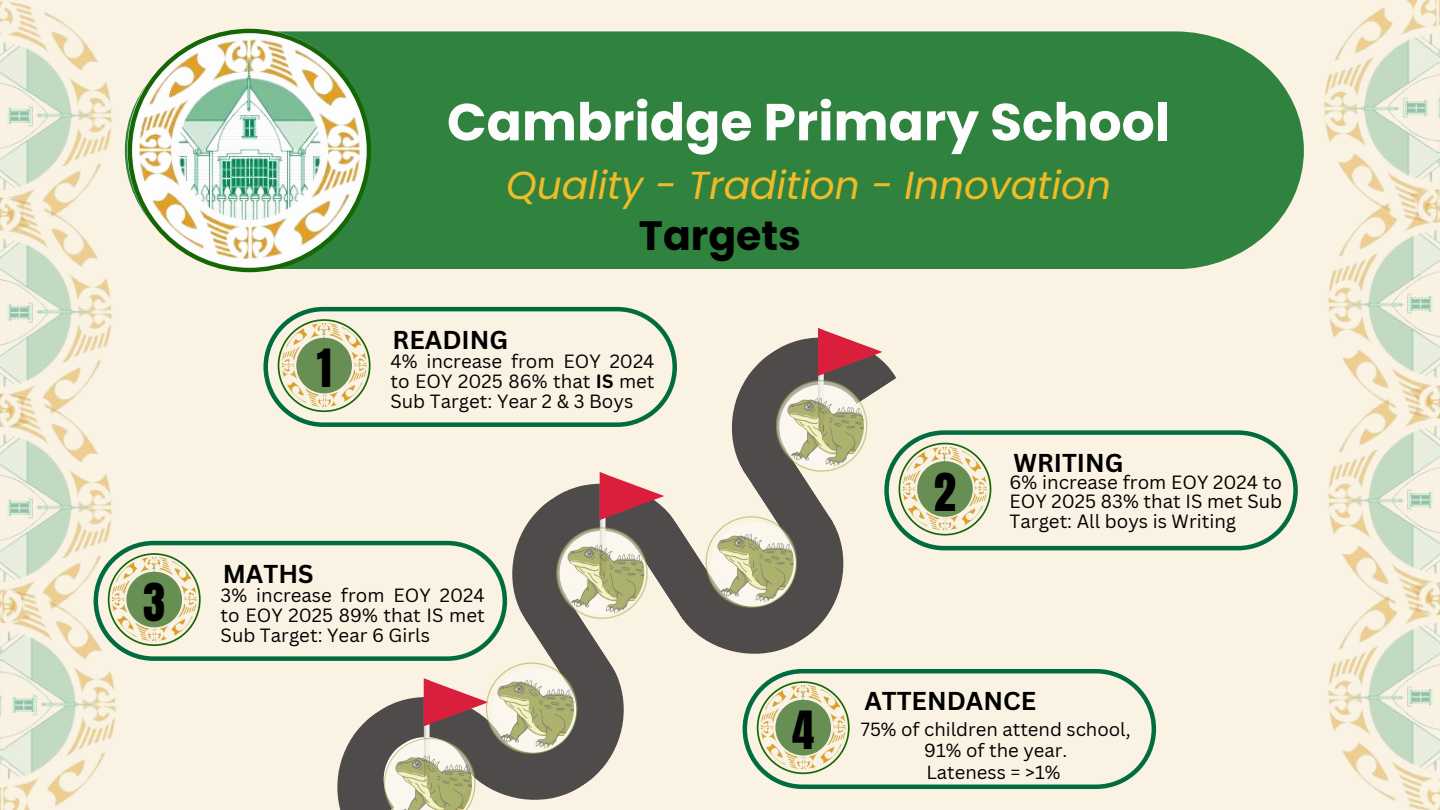
<style>
.page{position:relative;width:1440px;height:810px;background:#faf3e3}
.page>*{position:absolute;margin:0;border:0;box-sizing:border-box;transform-origin:0 0}
.t1{font:700 52px "Poppins";color:#fdfdfd}
.t2{font:44.8px "Anton";color:#000}
.t3{font:700 41px "Poppins";color:#000}
.t4{font:italic 39px "Poppins";color:#f1bb28}
.t5{font:700 25.2px "Canva Sans";color:#000}
.t6{font:18.7px/19.7px "Canva Sans";color:#000;text-align:justify}
.t7{font:18.5px/21.8px "Canva Sans";color:#000;text-align:center}
.s1{font-weight:700}
</style>
<div class="page">
<img style="left:1328px;top:639px;width:112px;height:171px">
<img style="left:1328px;top:443px;width:112px;height:196px">
<img style="left:1328px;top:246px;width:112px;height:197px">
<img style="left:1324px;top:0;width:116px;height:246px">
<img style="left:0;top:1px;width:125px;height:173px">
<img style="left:0;top:174px;width:112px;height:196px">
<img style="left:0;top:370px;width:112px;height:196px">
<img style="left:0;top:566px;width:116px;height:244px">
<div style="left:125px;top:31px;width:1179px;height:238px;background:#30833f"></div>
<img style="left:128px;top:29px;width:243px;height:243px">
<svg style="left:94px;top:541px;width:184px;height:120px"></svg>
<svg style="left:108px;top:553px;width:93px;height:93px"></svg>
<div style="left:126px;top:572px;width:56px;height:55px;background:#678f53;border-radius:50%"></div>
<svg style="left:263px;top:307px;width:390px;height:99px"></svg>
<svg style="left:991px;top:430px;width:307px;height:120px"></svg>
<svg style="left:991px;top:669px;width:165px;height:120px"></svg>
<svg style="left:278px;top:319px;width:713px;height:491px"></svg>
<img style="left:387px;top:741px;width:85px;height:69px">
<svg style="left:486px;top:662px;width:91px;height:92px"></svg>
<svg style="left:487px;top:664px;width:89px;height:89px"></svg>
<img style="left:489px;top:666px;width:85px;height:85px;border-radius:50%">
<p class="t2" style="left:143px;top:570px;width:24px">3</p>
<h1 class="t2" style="left:317px;top:336px;width:16px">1</h1>
<p class="t1" style="left:447px;top:86px;width:725px">Cambridge Primary School</p>
<p class="t4" style="left:506px;top:158px;width:606px">Quality - Tradition - Innovation</p>
<p class="t3" style="left:639px;top:207px;width:164px">Targets</p>
<p class="t5" style="left:393px;top:322px;width:117px">READING</p>
<h2 class="t6" style="left:390px;top:351px;width:266px">4% increase from EOY 2024 to EOY 2025 86% that <span class="s1">IS</span> met Sub Target: Year 2 &amp; 3 Boys</h2>
<h3 class="t2" style="left:934px;top:460px;width:24px">2</h3>
<p class="t5" style="left:1013px;top:445px;width:112px">WRITING</p>
<p class="t6" style="left:1010px;top:472px;width:274px">6% increase from EOY 2024 to EOY 2025 83% that IS met Sub Target: All boys is Writing</p>
<p class="t5" style="left:223px;top:556px;width:92px">MATHS</p>
<p class="t6" style="left:221px;top:585px;width:266px">3% increase from EOY 2024 to EOY 2025 89% that IS met Sub Target: Year 6 Girls</p>
<h4 class="t5" style="left:864px;top:683px;width:173px">ATTENDANCE</h4>
<h3 class="t2" style="left:792px;top:698px;width:24px">4</h3>
<p class="t7" style="left:861px;top:718px;width:271px">75% of children attend school,<br>91% of the year.</p>
<p class="t7" style="left:927px;top:761px;width:135px">Lateness = &gt;1%</p>
</div>
